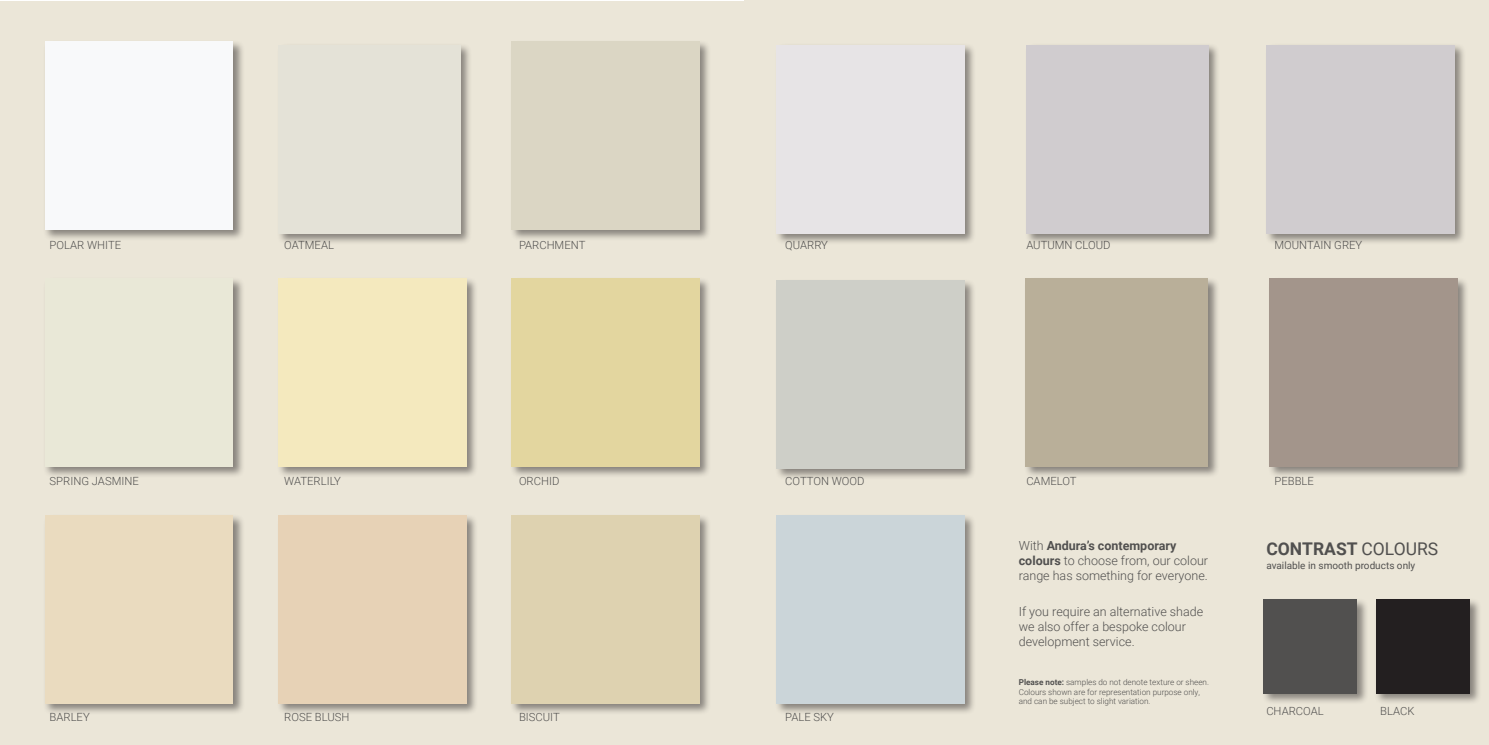
<style>
.page{position:relative;width:1489px;height:745px;background:#fff}
.page>*{position:absolute;margin:0;border:0;box-sizing:border-box;transform-origin:0 0}
.t1{font:700 17.5px "Roboto";color:#51504f}
.t2{font:300 12.5px/15px "Roboto";color:#51504f}
.t3{font:300 11.25px "Roboto";color:#51504f}
.t4{font:10px "Roboto";color:#51504f}
.t5{font:300 8.12px/9.8px "Roboto";color:#51504f}
.s1{font-weight:700}
.s2{font-weight:400}
</style>
<div class="page">
<div style="left:0;top:2px;width:744px;height:742px;background:#ebe6d8"></div>
<div style="left:43px;top:40px;width:202px;height:201px;background:#231f20;opacity:.5"></div>
<div style="left:45px;top:42px;width:188px;height:187px;background:#f8f9fa"></div>
<div style="left:509px;top:40px;width:202px;height:201px;background:#231f20;opacity:.5"></div>
<div style="left:511px;top:42px;width:188px;height:187px;background:#dbd6c4"></div>
<div style="left:43px;top:276px;width:202px;height:202px;background:#231f20;opacity:.5"></div>
<img style="left:45px;top:278px;width:188px;height:188px">
<div style="left:276px;top:276px;width:202px;height:202px;background:#231f20;opacity:.5"></div>
<div style="left:278px;top:278px;width:188px;height:188px;background:#f4e9be"></div>
<div style="left:276px;top:513px;width:202px;height:201px;background:#231f20;opacity:.5"></div>
<div style="left:278px;top:515px;width:188px;height:187px;background:#e7d2b6"></div>
<div style="left:43px;top:513px;width:202px;height:201px;background:#231f20;opacity:.5"></div>
<div style="left:45px;top:515px;width:188px;height:187px;background:#eadbbf"></div>
<div style="left:509px;top:513px;width:202px;height:201px;background:#231f20;opacity:.5"></div>
<div style="left:511px;top:515px;width:188px;height:187px;background:#ded2b0"></div>
<div style="left:509px;top:276px;width:202px;height:202px;background:#231f20;opacity:.5"></div>
<div style="left:511px;top:278px;width:188px;height:188px;background:#e3d69f"></div>
<div style="left:276px;top:43px;width:196px;height:202px;background:#231f20;opacity:.5"></div>
<img style="left:278px;top:45px;width:182px;height:188px">
<div style="left:744px;top:0;width:744px;height:744px;background:#ebe6d8"></div>
<div style="left:774px;top:43px;width:202px;height:202px;background:#231f20;opacity:.5"></div>
<div style="left:776px;top:45px;width:188px;height:188px;background:#e7e4e6"></div>
<div style="left:1267px;top:276px;width:201px;height:202px;background:#231f20;opacity:.5"></div>
<div style="left:1269px;top:278px;width:187px;height:188px;background:#a3958b"></div>
<div style="left:1373px;top:597px;width:108px;height:108px;background:#231f20;opacity:.5"></div>
<div style="left:1375px;top:599px;width:94px;height:94px;background:#231f20"></div>
<div style="left:1261px;top:597px;width:108px;height:108px;background:#231f20;opacity:.5"></div>
<div style="left:1263px;top:599px;width:94px;height:94px;background:#51504f"></div>
<div style="left:1023px;top:276px;width:196px;height:202px;background:#231f20;opacity:.5"></div>
<div style="left:1025px;top:278px;width:182px;height:188px;background:#b9af99"></div>
<div style="left:774px;top:278px;width:202px;height:202px;background:#231f20;opacity:.5"></div>
<div style="left:776px;top:280px;width:188px;height:188px;background:#cecfc8"></div>
<div style="left:1264px;top:43px;width:201px;height:202px;background:#231f20;opacity:.5"></div>
<div style="left:1266px;top:45px;width:187px;height:188px;background:#d0cccf"></div>
<div style="left:774px;top:513px;width:202px;height:201px;background:#231f20;opacity:.5"></div>
<div style="left:776px;top:515px;width:188px;height:187px;background:#cbd5d9"></div>
<div style="left:1024px;top:43px;width:196px;height:202px;background:#231f20;opacity:.5"></div>
<div style="left:1026px;top:45px;width:182px;height:188px;background:#d0cccf"></div>
<p class="t3" style="left:50px;top:237px;width:73px">POLAR WHITE</p>
<p class="t3" style="left:284px;top:237px;width:51px">OATMEAL</p>
<p class="t3" style="left:519px;top:237px;width:68px">PARCHMENT</p>
<p class="t3" style="left:785px;top:237px;width:44px">QUARRY</p>
<p class="t3" style="left:1026px;top:237px;width:86px">AUTUMN CLOUD</p>
<p class="t3" style="left:1274px;top:237px;width:89px">MOUNTAIN GREY</p>
<p class="t3" style="left:50px;top:473px;width:91px">SPRING JASMINE</p>
<p class="t3" style="left:284px;top:473px;width:58px">WATERLILY</p>
<p class="t3" style="left:519px;top:473px;width:42px">ORCHID</p>
<p class="t3" style="left:785px;top:473px;width:81px">COTTON WOOD</p>
<p class="t3" style="left:1026px;top:473px;width:52px">CAMELOT</p>
<p class="t3" style="left:1274px;top:473px;width:41px">PEBBLE</p>
<p class="t3" style="left:50px;top:709px;width:42px">BARLEY</p>
<p class="t3" style="left:284px;top:709px;width:67px">ROSE BLUSH</p>
<p class="t3" style="left:519px;top:709px;width:42px">BISCUIT</p>
<p class="t3" style="left:785px;top:709px;width:50px">PALE SKY</p>
<p class="t2" style="left:1018px;top:537px;width:191px">With <span class="s1">Andura’s contemporary colours</span> to choose from, our colour range has something for everyone.</p>
<p class="t2" style="left:1018px;top:603px;width:186px">If you require an alternative shade we also offer a bespoke colour development service.</p>
<p class="t5" style="left:1018px;top:676px;width:192px"><span class="s1">Please note:</span> samples do not denote texture or sheen.<br>Colours shown are for representation purpose only, and can be subject to slight variation.</p>
<p class="t1" style="left:1266px;top:536px;width:173px">CONTRAST <span class="s2">COLOURS</span></p>
<p class="t4" style="left:1266px;top:558px;width:150px">available in smooth products only</p>
<p class="t3" style="left:1266px;top:702px;width:59px">CHARCOAL</p>
<p class="t3" style="left:1379px;top:702px;width:36px">BLACK</p>
</div>
